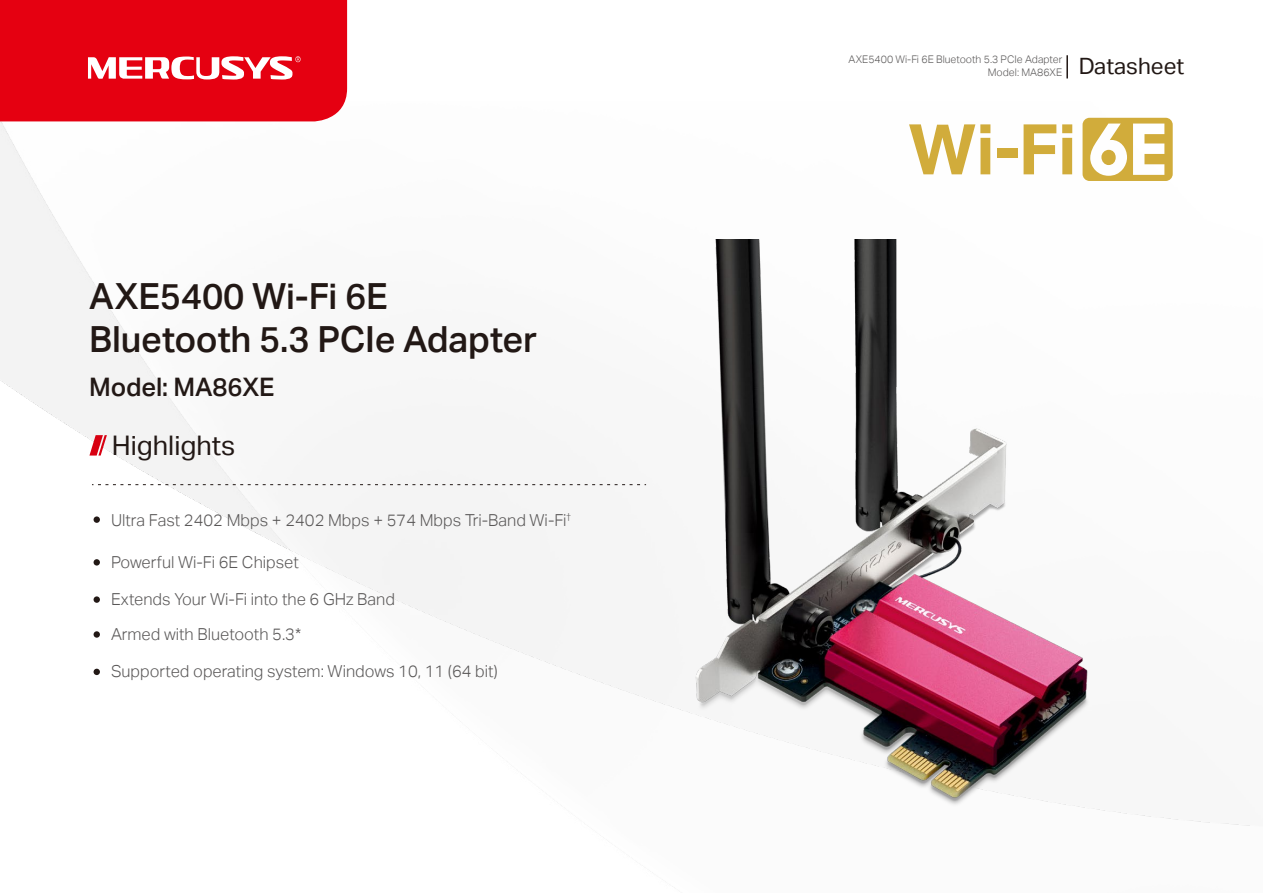
<style>
.page{position:relative;width:1263px;height:893px;background:#fff}
.page>*{position:absolute;margin:0;border:0;box-sizing:border-box;transform-origin:0 0}
.t1{font:36px/43.2px "TP Link Aktiv Medium";letter-spacing:-.005em;color:#221815}
.t2{font:27px "TP Link Aktiv Regular";color:#221815}
.t3{font:25.5px "TP Link Aktiv Medium";letter-spacing:-.005em;color:#221815}
.t4{font:22.5px "TP Link Aktiv Regular";color:#221815}
.t5{font:16.5px "TP Link Aktiv Light";color:#595757}
.t6{font:10.5px/12.6px "TP Link Aktiv Light";color:#595757;text-align:right}
</style>
<div class="page">
<img style="left:0;top:117px;width:1250px;height:709px">
<svg style="left:0;top:0;width:347px;height:121px;background:#e61020"></svg>
<svg style="left:92px;top:484px;width:512px;height:1px"></svg>
<svg style="left:89px;top:435px;width:18px;height:21px"></svg>
<svg style="left:94px;top:669px;width:6px;height:6px"></svg>
<div style="left:94px;top:631px;width:6px;height:7px;background:#221815;border-radius:50%"></div>
<div style="left:94px;top:596px;width:6px;height:7px;background:#221815;border-radius:50%"></div>
<div style="left:94px;top:559px;width:6px;height:7px;background:#221815;border-radius:50%"></div>
<div style="left:94px;top:516px;width:6px;height:7px;background:#221815;border-radius:50%"></div>
<svg style="left:909px;top:124px;width:81px;height:50px"></svg>
<svg style="left:1023px;top:124px;width:33px;height:50px"></svg>
<svg style="left:1062px;top:124px;width:10px;height:50px"></svg>
<div style="left:996px;top:149px;width:21px;height:9px;background:#d1ac3b"></div>
<svg style="left:1082px;top:118px;width:91px;height:63px"></svg>
<hr style="left:1066px;top:55px;width:2px;height:23px;background:#221815">
<img style="left:604px;top:239px;width:629px;height:587px">
<h1 class="t1" style="left:89px;top:275px;width:450px">AXE5400 Wi-Fi 6E<br>Bluetooth 5.3 PCIe Adapter</h1>
<h3 class="t3" style="left:89px;top:372px;width:187px">Model: MA86XE</h3>
<h2 class="t2" style="left:112px;top:430px;width:125px">Highlights</h2>
<p class="t5" style="left:111px;top:510px;width:461px">Ultra Fast 2402 Mbps + 2402 Mbps + 574 Mbps Tri-Band Wi-Fi<sup>†</sup></p>
<p class="t5" style="left:111px;top:552px;width:189px">Powerful Wi-Fi 6E Chipset</p>
<p class="t5" style="left:111px;top:589px;width:285px">Extends Your Wi-Fi into the 6 GHz Band</p>
<p class="t5" style="left:111px;top:625px;width:192px">Armed with Bluetooth 5.3*</p>
<p class="t5" style="left:111px;top:662px;width:388px">Supported operating system: Windows 10, 11 (64 bit)</p>
<p class="t6" style="left:848px;top:53px;width:215px">AXE5400 Wi-Fi 6E Bluetooth 5.3 PCIe Adapter<br>Model: MA86XE</p>
<h3 class="t4" style="left:1079px;top:54px;width:107px">Datasheet</h3>
</div>
